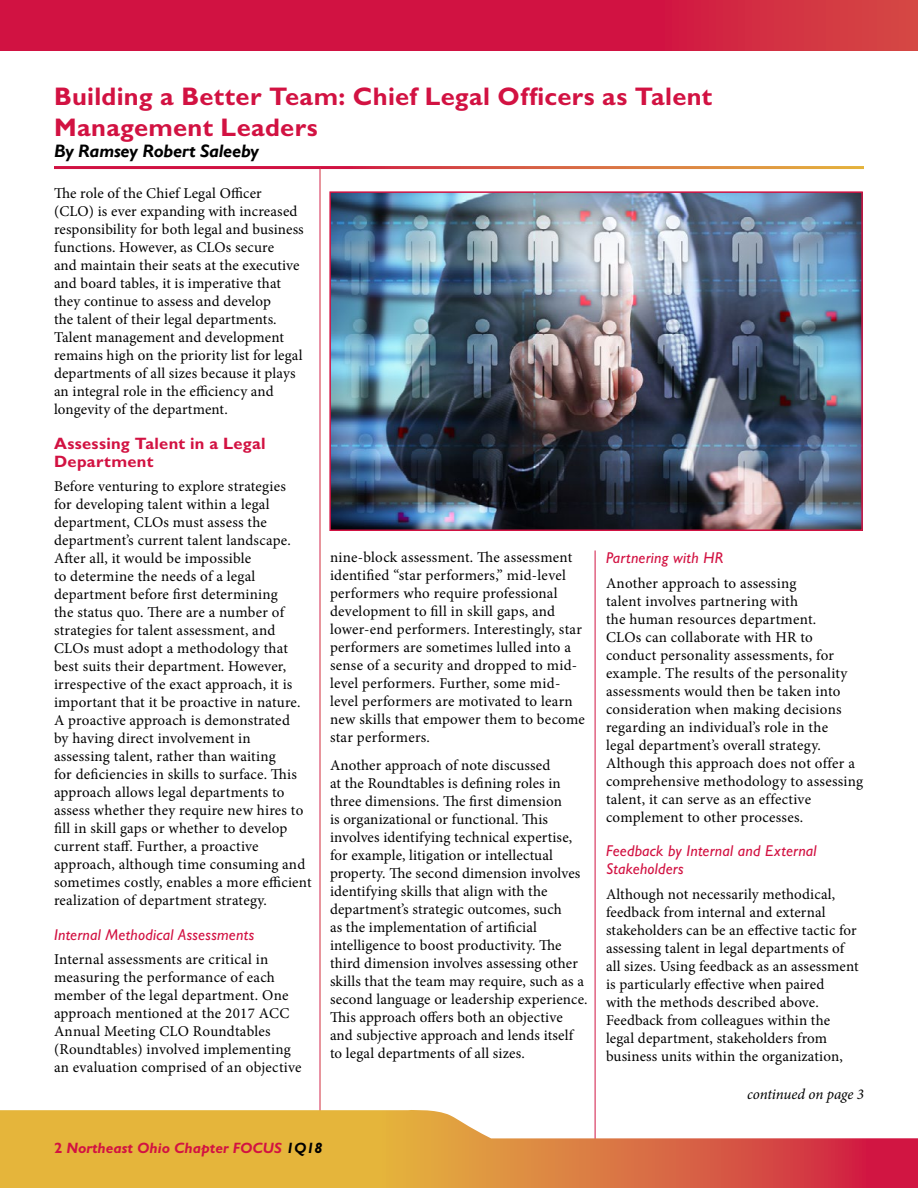
<style>
.page{position:relative;width:918px;height:1188px;background:#fff}
.page>*{position:absolute;margin:0;border:0;box-sizing:border-box;transform-origin:0 0}
.t1{font:700 25.5px/30.6px "Gill Sans";letter-spacing:.015em;color:#d21242}
.t2{font:italic 700 18px "Gill Sans";letter-spacing:-.015em;color:#000}
.t3{font:700 16.5px/18px "Gill Sans";letter-spacing:.02em;color:#d21242}
.t4{font:italic 15.75px/18px "Gill Sans";letter-spacing:.015em;color:#d21242}
.t5{font:15px/18px "Minion Pro";letter-spacing:.01em;color:#000}
.t6{font:italic 700 15px "Gill Sans";color:#d21242}
.t7{font:italic 15px "Minion Pro";letter-spacing:-.01em;color:#000}
.s1{font-style:normal}
.s2{color:#000}
</style>
<div class="page">
<img style="left:332px;top:194px;width:528px;height:334px">
<div style="left:329px;top:191px;width:534px;height:340px;border:2px solid #d11242"></div>
<svg style="left:0;top:0;width:918px;height:50px;background:#d11a42"></svg>
<svg style="left:0;top:1108px;width:918px;height:80px"></svg>
<h1 class="t1" style="left:54px;top:81px;width:660px">Building a Better Team: Chief Legal Officers as Talent<br>Management Leaders</h1>
<p class="t2" style="left:54px;top:141px;width:207px">By Ramsey Robert Saleeby</p>
<p class="t5" style="left:54px;top:184px;width:251px">The role of the Chief Legal Officer (CLO) is ever expanding with increased responsibility for both legal and business functions. However, as CLOs secure<br>and maintain their seats at the executive and board tables, it is imperative that they continue to assess and develop<br>the talent of their legal departments.<br>Talent management and development remains high on the priority list for legal departments of all sizes because it plays an integral role in the efficiency and longevity of the department.</p>
<p class="t3" style="left:54px;top:434px;width:213px">Assessing Talent in a Legal<br>Department</p>
<p class="t5" style="left:54px;top:478px;width:259px">Before venturing to explore strategies<br>for developing talent within a legal department, CLOs must assess the department’s current talent landscape.<br>After all, it would be impossible<br>to determine the needs of a legal department before first determining<br>the status quo. There are a number of strategies for talent assessment, and CLOs must adopt a methodology that best suits their department. However, irrespective of the exact approach, it is important that it be proactive in nature.<br>A proactive approach is demonstrated<br>by having direct involvement in<br>assessing talent, rather than waiting<br>for deficiencies in skills to surface. This approach allows legal departments to assess whether they require new hires to fill in skill gaps or whether to develop current staff. Further, a proactive approach, although time consuming and sometimes costly, enables a more efficient realization of department strategy.</p>
<p class="t4" style="left:54px;top:925px;width:202px">Internal Methodical Assessments</p>
<p class="t5" style="left:54px;top:951px;width:249px">Internal assessments are critical in measuring the performance of each member of the legal department. One approach mentioned at the 2017 ACC Annual Meeting CLO Roundtables (Roundtables) involved implementing an evaluation comprised of an objective</p>
<p class="t5" style="left:330px;top:548px;width:256px">nine-block assessment. The assessment identified “star performers,” mid-level performers who require professional development to fill in skill gaps, and lower-end performers. Interestingly, star performers are sometimes lulled into a sense of a security and dropped to mid&shy;level performers. Further, some mid&shy;level performers are motivated to learn new skills that empower them to become star performers.</p>
<p class="t5" style="left:330px;top:756px;width:259px">Another approach of note discussed<br>at the Roundtables is defining roles in three dimensions. The first dimension<br>is organizational or functional. This involves identifying technical expertise, for example, litigation or intellectual property. The second dimension involves identifying skills that align with the department’s strategic outcomes, such<br>as the implementation of artificial intelligence to boost productivity. The third dimension involves assessing other skills that the team may require, such as a second language or leadership experience.<br>This approach offers both an objective and subjective approach and lends itself to legal departments of all sizes.</p>
<p class="t6" style="left:54px;top:1139px;width:270px"><span class="s1">2</span> Northeast Ohio Chapter FOCUS <span class="s2">1Q18</span></p>
<p class="t4" style="left:606px;top:549px;width:119px">Partnering with HR</p>
<p class="t5" style="left:606px;top:574px;width:259px">Another approach to assessing<br>talent involves partnering with<br>the human resources department.<br>CLOs can collaborate with HR to conduct personality assessments, for example. The results of the personality assessments would then be taken into consideration when making decisions regarding an individual’s role in the<br>legal department’s overall strategy.<br>Although this approach does not offer a comprehensive methodology to assessing talent, it can serve as an effective complement to other processes.</p>
<p class="t4" style="left:606px;top:842px;width:212px">Feedback by Internal and External<br>Stakeholders</p>
<p class="t5" style="left:606px;top:885px;width:254px">Although not necessarily methodical, feedback from internal and external stakeholders can be an effective tactic for assessing talent in legal departments of all sizes. Using feedback as an assessment is particularly effective when paired<br>with the methods described above.<br>Feedback from colleagues within the legal department, stakeholders from business units within the organization,</p>
<p class="t7" style="left:747px;top:1084px;width:118px">continued on page 3</p>
</div>
